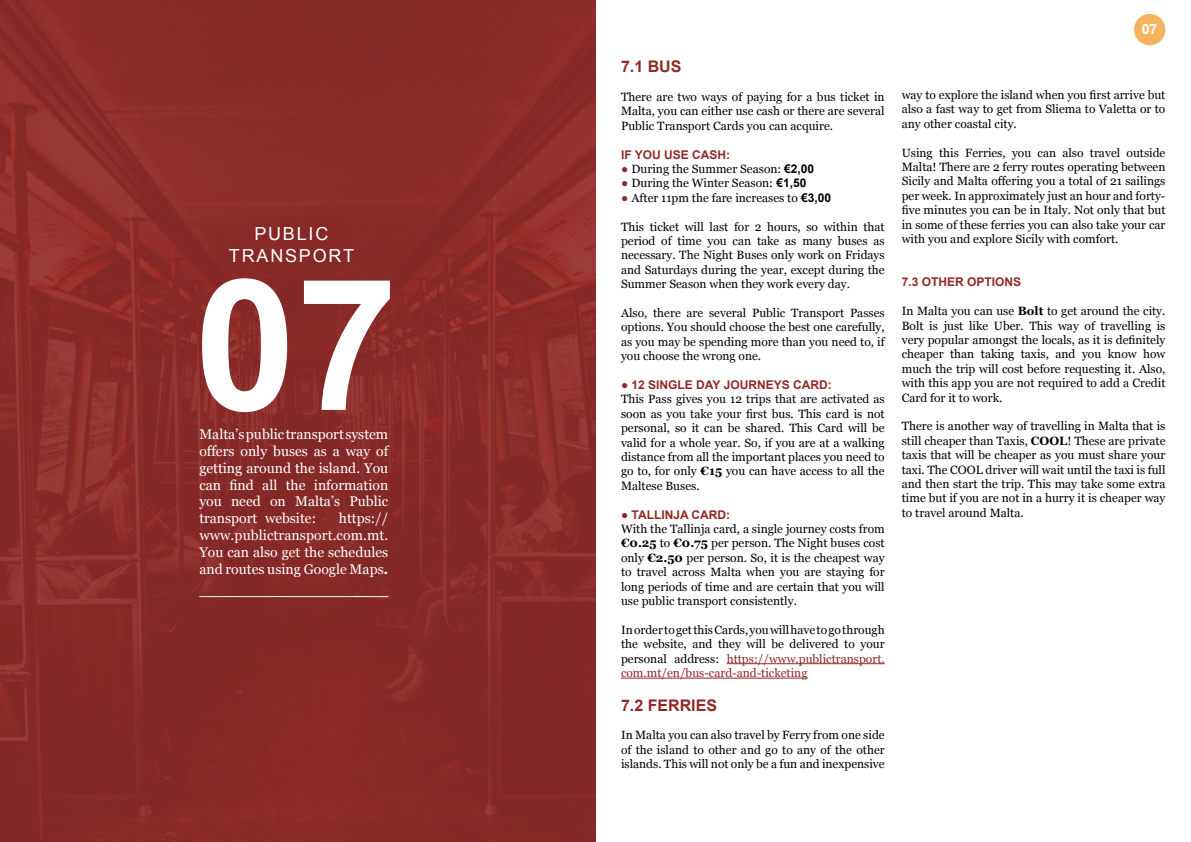
<style>
.page{position:relative;width:1191px;height:842px;background:#fff}
.page>*{position:absolute;margin:0;border:0;box-sizing:border-box;transform-origin:0 0}
.t1{font:700 183px "Arial";color:#fff}
.t2{font:18px/21.6px "Arial";letter-spacing:.1em;color:#fff;text-align:center}
.t3{font:700 16px "Arial";color:#902926}
.t4{font:700 14.1px "Arial";color:#fff}
.t5{font:14px/16.8px "Georgia";color:#fff;text-align:justify}
.t6{font:12px/14.4px "Georgia";color:#000;text-align:justify}
.t7{font:700 12px "Arial";color:#902926}
.s1{font-weight:700;font-style:italic}
.s2{font-family:"Arial";color:#902926}
.s3{font-family:"Arial";font-weight:700}
.s4{font-weight:700}
.s5{color:#902926}
</style>
<div class="page">
<svg style="left:0;top:0;width:595px;height:842px;background:#882b28"></svg>
<hr style="left:199px;top:596px;width:189px;height:1px;background:#fff">
<hr style="left:726px;top:663px;width:158px;height:1px;background:#902926">
<hr style="left:621px;top:678px;width:186px;height:1px;background:#902926">
<div style="left:1134px;top:14px;width:31px;height:31px;background:#f6b460;border-radius:50%"></div>
<h2 class="t2" style="left:229px;top:223px;width:127px">PUBLIC<br>TRANSPORT</h2>
<h1 class="t1" style="left:194px;top:225px;width:205px">07</h1>
<p class="t5" style="left:199px;top:425px;width:190px">Malta’s public transport system offers only buses as a way of getting around the island. You can find all the information you need on Malta’s Public transport website:</p>
<p class="t5" style="left:199px;top:509px;width:190px;text-indent:140px">https:// www.publictransport.com.mt.<br>You can also get the schedules and routes using Google Maps<span class="s1">.</span></p>
<h3 class="t3" style="left:621px;top:56px;width:62px">7.1 BUS</h3>
<p class="t6" style="left:621px;top:89px;width:265px">There are two ways of paying for a bus ticket in Malta, you can either use cash or there are several Public Transport Cards you can acquire.</p>
<p class="t7" style="left:621px;top:146px;width:111px">IF YOU USE CASH:</p>
<p class="t6" style="left:621px;top:161px;width:195px"><span class="s2">●</span> During the Summer Season: <span class="s3">€2,00</span></p>
<p class="t6" style="left:621px;top:176px;width:187px"><span class="s2">●</span> During the Winter Season: <span class="s3">€1,50</span></p>
<p class="t6" style="left:621px;top:190px;width:212px"><span class="s2">●</span> After 11pm the fare increases to <span class="s3">€3,00</span></p>
<p class="t6" style="left:621px;top:219px;width:265px">This ticket will last for 2 hours, so within that period of time you can take as many buses as necessary. The Night Buses only work on Fridays and Saturdays during the year, except during the Summer Season when they work every day.</p>
<p class="t6" style="left:621px;top:305px;width:265px">Also, there are several Public Transport Passes options. You should choose the best one carefully, as you may be spending more than you need to, if you choose the wrong one.</p>
<p class="t7" style="left:621px;top:377px;width:212px">● 12 SINGLE DAY JOURNEYS CARD:</p>
<p class="t6" style="left:621px;top:392px;width:265px">This Pass gives you 12 trips that are activated as soon as you take your first bus. This card is not personal, so it can be shared. This Card will be valid for a whole year. So, if you are at a walking distance from all the important places you need to go to, for only <span class="s4">€15</span> you can have access to all the Maltese Buses.</p>
<p class="t7" style="left:621px;top:506px;width:111px">● TALLINJA CARD:</p>
<p class="t6" style="left:621px;top:521px;width:265px">With the Tallinja card, a single journey costs from <span class="s4">€0.25</span> to <span class="s4">€0.75</span> per person. The Night buses cost only <span class="s4">€2.50</span> per person. So, it is the cheapest way to travel across Malta when you are staying for long periods of time and are certain that you will use public transport consistently.</p>
<p class="t6" style="left:621px;top:622px;width:265px">In order to get this Cards, you will have to go through the website, and they will be delivered to your personal address: <span class="s5">https://www.publictransport. com.mt/en/bus-card-and-ticketing</span></p>
<h3 class="t3" style="left:621px;top:694px;width:98px">7.2 FERRIES</h3>
<p class="t6" style="left:621px;top:728px;width:265px">In Malta you can also travel by Ferry from one side of the island to other and go to any of the other islands. This will not only be a fun and inexpensive</p>
<p class="t4" style="left:1141px;top:20px;width:17px">0 4327</p>
<p class="t6" style="left:901px;top:87px;width:265px">way to explore the island when you first arrive but also a fast way to get from Sliema to Valetta or to any other coastal city.</p>
<p class="t6" style="left:901px;top:145px;width:265px">Using this Ferries, you can also travel outside Malta! There are 2 ferry routes operating between Sicily and Malta offering you a total of 21 sailings per week. In approximately just an hour and forty&shy;five minutes you can be in Italy. Not only that but in some of these ferries you can also take your car with you and explore Sicily with comfort.</p>
<p class="t7" style="left:901px;top:274px;width:121px">7.3 OTHER OPTIONS</p>
<p class="t6" style="left:901px;top:303px;width:265px">In Malta you can use <span class="s4">Bolt</span> to get around the city.<br>Bolt is just like Uber. This way of travelling is very popular amongst the locals, as it is definitely cheaper than taking taxis, and you know how much the trip will cost before requesting it. Also, with this app you are not required to add a Credit Card for it to work.</p>
<p class="t6" style="left:901px;top:418px;width:265px">There is another way of travelling in Malta that is still cheaper than Taxis, <span class="s4">COOL</span>! These are private taxis that will be cheaper as you must share your taxi. The COOL driver will wait until the taxi is full and then start the trip. This may take some extra time but if you are not in a hurry it is cheaper way to travel around Malta.</p>
</div>
